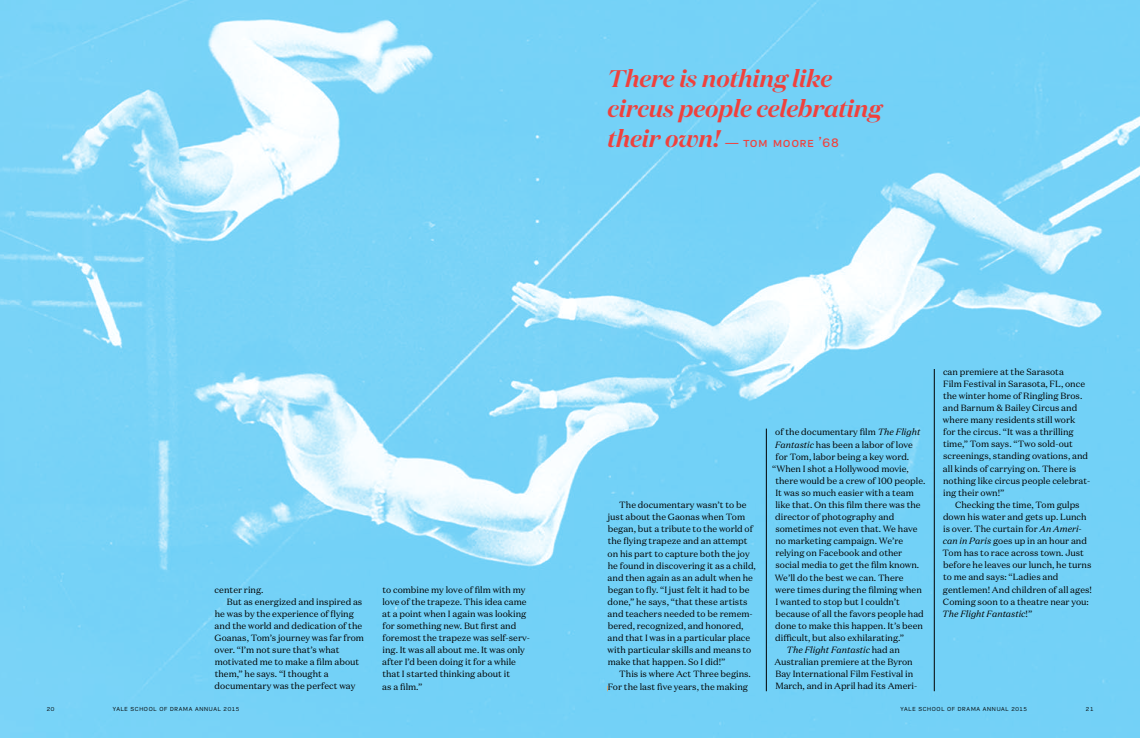
<style>
.page{position:relative;width:1140px;height:738px;background:#fff}
.page>*{position:absolute;margin:0;border:0;box-sizing:border-box;transform-origin:0 0}
.t1{font:italic 600 24px/30px "Domaine Display";color:#ef413d}
.t2{font:14px "PF Encore Sans Pro";letter-spacing:.05em;color:#ef413d}
.t3{font:9px/12.1px "Domaine Text";color:#000}
.t4{font:italic 9px "Domaine Text";color:#000}
.t5{font:6px "PF Encore Sans Pro";letter-spacing:.115em;color:#000}
.s1{font-family:"Domaine Display";font-weight:600;font-style:italic;font-size:24px}
.s2{font-style:italic}
.s3{font-style:normal}
</style>
<div class="page">
<img style="left:0;top:0;width:1140px;height:737px">
<hr style="left:766px;top:428px;width:1px;height:262px;background:#000">
<hr style="left:934px;top:369px;width:1px;height:321px;background:#000">
<h1 class="t1" style="left:607px;top:63px;width:276px">There is nothing like circus people celebrating</h1>
<h2 class="t2" style="left:607px;top:134px;width:233px"><span class="s1">their own!</span> — tom moore ’68</h2>
<p class="t3" style="left:215px;top:583px;width:50px">center ring.</p>
<p class="t3" style="left:227px;top:595px;width:137px">But as energized and inspired as</p>
<p class="t3" style="left:215px;top:607px;width:141px">he was by the experience of flying</p>
<p class="t3" style="left:215px;top:619px;width:149px">and the world and dedication of the</p>
<p class="t3" style="left:215px;top:631px;width:151px">Goanas, Tom’s journey was far from</p>
<p class="t3" style="left:215px;top:643px;width:126px">over. “I’m not sure that’s what</p>
<p class="t3" style="left:215px;top:655px;width:146px">motivated me to make a film about</p>
<p class="t3" style="left:215px;top:667px;width:115px">them,” he says. “I thought a</p>
<p class="t3" style="left:215px;top:679px;width:142px">documentary was the perfect way</p>
<p class="t3" style="left:382px;top:583px;width:149px">to combine my love of film with my love of the trapeze. This idea came at a point when I again was looking for something new. But first and foremost the trapeze was self-serv&shy;ing. It was all about me. It was only after I’d been doing it for a while that I started thinking about it<br>as a film.”</p>
<p class="t3" style="left:607px;top:498px;width:150px;text-indent:12px">The documentary wasn’t to be just about the Gaonas when Tom began, but a tribute to the world of the flying trapeze and an attempt on his part to capture both the joy he found in discovering it as a child, and then again as an adult when he began to fly. “I just felt it had to be done,” he says, “that these artists and teachers needed to be remem&shy;bered, recognized, and honored, and that I was in a particular place with particular skills and means to make that happen. So I did!”</p>
<p class="t3" style="left:607px;top:667px;width:145px;text-indent:12px">This is where Act Three begins.<br>For the last five years, the making</p>
<p class="t3" style="left:775px;top:425px;width:146px">of the documentary film <span class="s2">The Flight</span></p>
<p class="t3" style="left:775px;top:438px;width:139px"><span class="s2">Fantastic</span> has been a labor of love</p>
<p class="t3" style="left:775px;top:450px;width:135px">for Tom, labor being a key word.</p>
<p class="t3" style="left:772px;top:462px;width:138px">“When I shot a Hollywood movie,</p>
<p class="t3" style="left:775px;top:474px;width:151px">there would be a crew of 100 people.</p>
<p class="t3" style="left:775px;top:486px;width:140px">It was so much easier with a team</p>
<p class="t3" style="left:775px;top:498px;width:147px">like that. On this film there was the</p>
<p class="t3" style="left:775px;top:510px;width:120px">director of photography and</p>
<p class="t3" style="left:775px;top:522px;width:144px">sometimes not even that. We have</p>
<p class="t3" style="left:775px;top:534px;width:129px">no marketing campaign. We’re</p>
<p class="t3" style="left:775px;top:546px;width:128px">relying on Facebook and other</p>
<p class="t3" style="left:775px;top:558px;width:145px">social media to get the film known.</p>
<p class="t3" style="left:775px;top:570px;width:130px">We’ll do the best we can. There</p>
<p class="t3" style="left:775px;top:583px;width:148px">were times during the filming when</p>
<p class="t3" style="left:775px;top:595px;width:126px">I wanted to stop but I couldn’t</p>
<p class="t3" style="left:775px;top:607px;width:150px">because of all the favors people had</p>
<p class="t3" style="left:775px;top:619px;width:149px">done to make this happen. It’s been</p>
<p class="t3" style="left:775px;top:631px;width:130px">difficult, but also exhilarating.”</p>
<p class="t4" style="left:786px;top:643px;width:115px">The Flight Fantastic <span class="s3">had an</span></p>
<p class="t3" style="left:774px;top:655px;width:140px">Australian premiere at the Byron</p>
<p class="t3" style="left:775px;top:667px;width:139px">Bay International Film Festival in</p>
<p class="t3" style="left:775px;top:679px;width:143px">March, and in April had its Ameri-</p>
<p class="t3" style="left:943px;top:365px;width:149px">can premiere at the Sarasota<br>Film Festival in Sarasota, FL, once the winter home of Ringling Bros. and Barnum &amp; Bailey Circus and where many residents still work<br>for the circus. “It was a thrilling time,” Tom says. “Two sold-out screenings, standing ovations, and all kinds of carrying on. There is nothing like circus people celebrat&shy;ing their own!”</p>
<p class="t3" style="left:942px;top:498px;width:151px;text-indent:13px">Checking the time, Tom gulps down his water and gets up. Lunch is over. The curtain for <span class="s2">An Ameri&shy;can in Paris</span> goes up in an hour and<br>Tom has to race across town. Just before he leaves our lunch, he turns to me and says: “Ladies and gentlemen! And children of all ages!<br>Coming soon to a theatre near you:<br><span class="s2">The Flight Fantastic</span>!”</p>
<p class="t5" style="left:47px;top:705px;width:9px">20</p>
<p class="t5" style="left:113px;top:705px;width:128px">YALE SCHOOL OF DRAMA ANNUAL 2015</p>
<p class="t5" style="left:900px;top:705px;width:128px">YALE SCHOOL OF DRAMA ANNUAL 2015</p>
<p class="t5" style="left:1085px;top:705px;width:9px">21</p>
</div>
